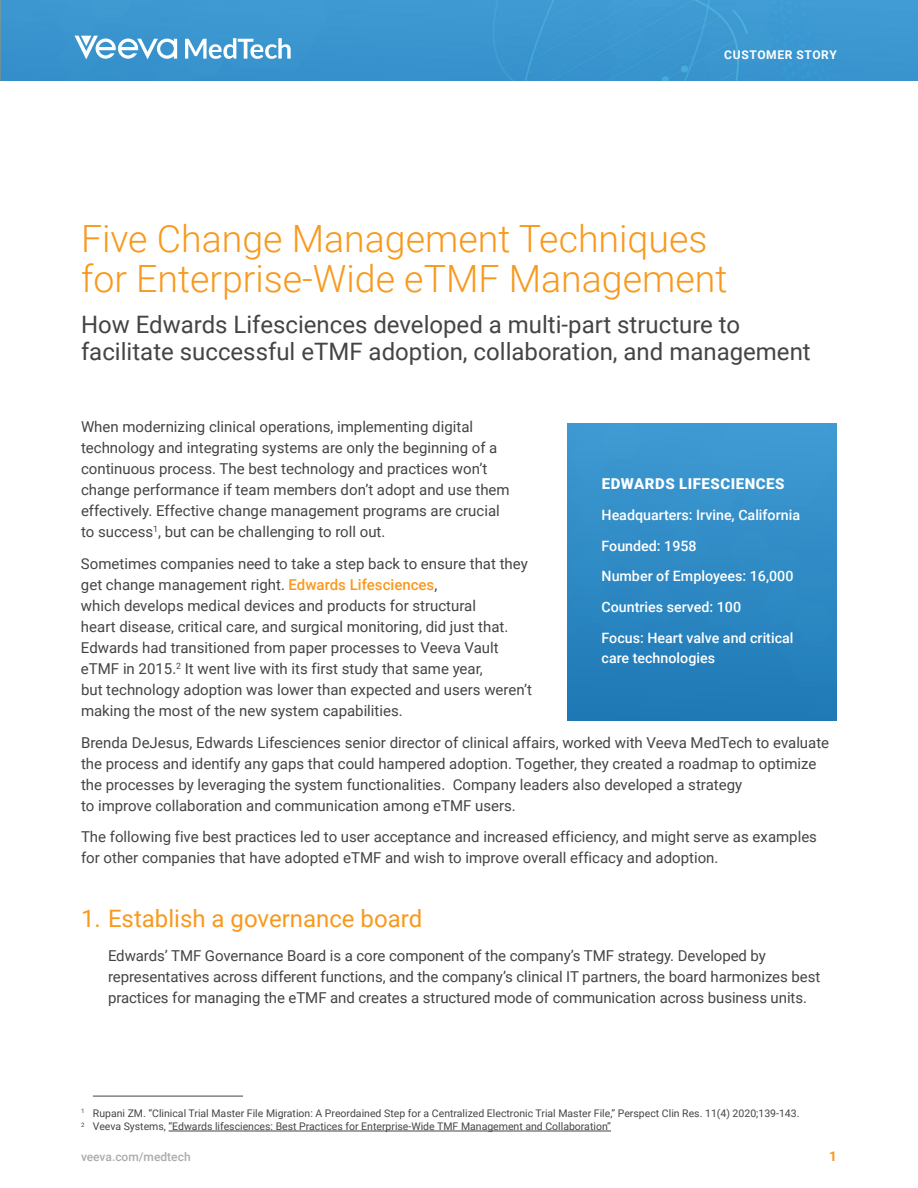
<style>
.page{position:relative;width:918px;height:1188px;background:#fff}
.page>*{position:absolute;margin:0;border:0;box-sizing:border-box;transform-origin:0 0}
.t1{font:300 37.5px/40.5px "Roboto";color:#f8991d}
.t2{font:24px/27px "Roboto";color:#444}
.t3{font:24px "Roboto";color:#f8991d}
.t4{font:15px/21px "Roboto";color:#444}
.t5{font:900 15px "Roboto";letter-spacing:.035em;color:#fff}
.t6{font:500 14.25px/30.8px "Roboto";color:#fff}
.t7{font:700 13.5px "Roboto";color:#f8991d}
.t8{font:500 12px "Roboto";color:#afaaad}
.t9{font:700 12px "Roboto";letter-spacing:.055em;color:#fff}
.t10{font:10.5px/13.5px "Roboto";color:#444545}
.s1{font-weight:500;color:#f8991d}
</style>
<div class="page">
<div style="left:0;top:0;width:918px;height:81px;background:#3b97d0"></div>
<svg style="left:185px;top:38px;width:106px;height:21px"></svg>
<svg style="left:75px;top:36px;width:102px;height:23px"></svg>
<img style="left:567px;top:424px;width:270px;height:297px">
<hr style="left:93px;top:1096px;width:150px;height:1px;background:#444545">
<hr style="left:169px;top:1131px;width:442px;height:1px;background:#444545">
<p class="t9" style="left:724px;top:47px;width:114px">CUSTOMER STORY</p>
<h1 class="t1" style="left:81px;top:217px;width:648px">Five Change Management Techniques for Enterprise-Wide eTMF Management</h1>
<h2 class="t2" style="left:81px;top:310px;width:731px">How Edwards Lifesciences developed a multi-part structure to facilitate successful eTMF adoption, collaboration, and management</h2>
<p class="t4" style="left:81px;top:416px;width:430px">When modernizing clinical operations, implementing digital technology and integrating systems are only the beginning of a continuous process. The best technology and practices won’t change performance if team members don’t adopt and use them effectively. Effective change management programs are crucial to success<sup>1</sup>, but can be challenging to roll out.</p>
<p class="t4" style="left:81px;top:552px;width:452px">Sometimes companies need to take a step back to ensure that they get change management right. <span class="s1">Edwards Lifesciences</span>,<br>which develops medical devices and products for structural<br>heart disease, critical care, and surgical monitoring, did just that.<br>Edwards had transitioned from paper processes to Veeva Vault eTMF in 2015.<sup>2</sup> It went live with its first study that same year,<br>but technology adoption was lower than expected and users weren’t making the most of the new system capabilities.</p>
<p class="t4" style="left:81px;top:731px;width:750px">Brenda DeJesus, Edwards Lifesciences senior director of clinical affairs, worked with Veeva MedTech to evaluate the process and identify any gaps that could hampered adoption. Together, they created a roadmap to optimize the processes by leveraging the system functionalities. Company leaders also developed a strategy<br>to improve collaboration and communication among eTMF users.</p>
<p class="t4" style="left:81px;top:826px;width:738px">The following five best practices led to user acceptance and increased efficiency, and might serve as examples for other companies that have adopted eTMF and wish to improve overall efficacy and adoption.</p>
<p class="t5" style="left:602px;top:474px;width:184px">EDWARDS LIFESCIENCES</p>
<p class="t6" style="left:602px;top:499px;width:200px">Headquarters: Irvine, California<br>Founded: 1958<br>Number of Employees: 16,000<br>Countries served: 100<br>Focus: Heart valve and critical</p>
<p class="t6" style="left:602px;top:642px;width:115px">care technologies</p>
<h2 class="t3" style="left:81px;top:901px;width:343px">1. Establish a governance board</h2>
<p class="t4" style="left:108px;top:945px;width:714px">Edwards’ TMF Governance Board is a core component of the company’s TMF strategy. Developed by representatives across different functions, and the company’s clinical IT partners, the board harmonizes best practices for managing the eTMF and creates a structured mode of communication across business units.</p>
<p class="t10" style="left:81px;top:1106px;width:720px"><sup>1</sup> Rupani ZM. “Clinical Trial Master File Migration: A Preordained Step for a Centralized Electronic Trial Master File,” Perspect Clin Res. 11(4) 2020;139-143.<br><sup>2</sup> Veeva Systems, “Edwards lifesciences: Best Practices for Enterprise-Wide TMF Management and Collaboration”</p>
<p class="t8" style="left:81px;top:1148px;width:111px">veeva.com/medtech</p>
<p class="t7" style="left:829px;top:1147px;width:9px">1</p>
</div>
